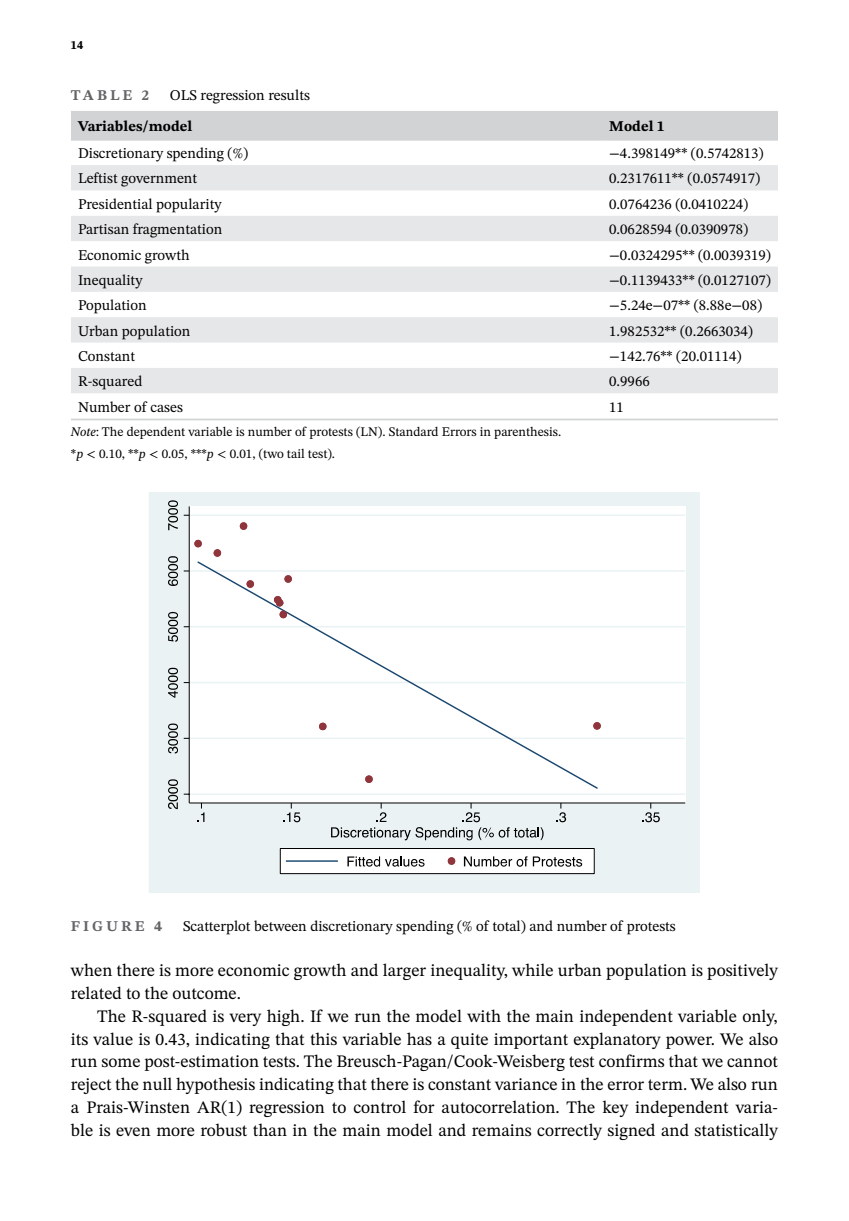
<style>
.page{position:relative;width:849px;height:1221px;background:#fff}
.page>*{position:absolute;margin:0;border:0;box-sizing:border-box;transform-origin:0 0}
.t1{font:17.5px/22.8px "STIX Two Text";color:#000}
.t2{font:14.88px "STIX Two Text";color:#000}
.t3{font:700 14.88px "STIX Two Text";color:#000}
.t4{font:700 14.88px "STIX Two Text";letter-spacing:.2em;color:#636466}
.t5{font:13.12px/21px "STIX Two Text";color:#000}
.t6{font:700 12.25px "STIX Two Text";color:#000}
.s1{font-style:italic}
</style>
<div class="page">
<div style="left:71px;top:111px;width:706px;height:28px;background:#d1d3d4"></div>
<svg style="left:71px;top:165px;width:706px;height:228px;fill:#e6e7e8"></svg>
<hr style="left:71px;top:139px;width:531px;height:2px;background:#d1d3d4">
<hr style="left:602px;top:139px;width:175px;height:2px;background:#d1d3d4">
<hr style="left:71px;top:418px;width:531px;height:2px;background:#d1d3d4">
<hr style="left:602px;top:418px;width:175px;height:2px;background:#d1d3d4">
<div style="left:149px;top:492px;width:550px;height:400px;background:#eaf2f3"></div>
<div style="left:189px;top:506px;width:496px;height:297px;background:#fff"></div>
<hr style="left:189px;top:793px;width:496px;height:1px;background:#eaf2f3">
<hr style="left:189px;top:737px;width:496px;height:2px;background:#eaf2f3">
<hr style="left:189px;top:681px;width:496px;height:2px;background:#eaf2f3">
<hr style="left:189px;top:626px;width:496px;height:1px;background:#eaf2f3">
<hr style="left:189px;top:570px;width:496px;height:1px;background:#eaf2f3">
<hr style="left:189px;top:514px;width:496px;height:2px;background:#eaf2f3">
<svg style="left:196px;top:561px;width:403px;height:228px"></svg>
<svg style="left:592px;top:720px;width:9px;height:11px"></svg>
<svg style="left:363px;top:773px;width:10px;height:11px"></svg>
<svg style="left:318px;top:722px;width:9px;height:8px"></svg>
<svg style="left:246px;top:578px;width:8px;height:10px"></svg>
<svg style="left:239px;top:522px;width:9px;height:8px"></svg>
<svg style="left:213px;top:549px;width:8px;height:8px"></svg>
<svg style="left:194px;top:539px;width:8px;height:8px"></svg>
<svg style="left:284px;top:574px;width:8px;height:9px"></svg>
<svg style="left:272px;top:595px;width:15px;height:23px"></svg>
<hr style="left:189px;top:506px;width:1px;height:297px;background:#000">
<svg style="left:168px;top:779px;width:10px;height:30px"></svg>
<svg style="left:168px;top:723px;width:10px;height:30px"></svg>
<svg style="left:168px;top:667px;width:10px;height:30px"></svg>
<svg style="left:168px;top:612px;width:10px;height:29px"></svg>
<svg style="left:168px;top:556px;width:10px;height:30px"></svg>
<svg style="left:168px;top:500px;width:10px;height:30px"></svg>
<hr style="left:189px;top:802px;width:496px;height:1px;background:#000">
<svg style="left:197px;top:803px;width:7px;height:18px"></svg>
<svg style="left:283px;top:803px;width:17px;height:19px"></svg>
<svg style="left:556px;top:803px;width:10px;height:19px"></svg>
<svg style="left:642px;top:803px;width:17px;height:19px"></svg>
<svg style="left:331px;top:803px;width:212px;height:37px"></svg>
<div style="left:280px;top:848px;width:314px;height:26px;background:#fff"></div>
<div style="left:280px;top:848px;width:314px;height:26px;border:1px solid #000"></div>
<hr style="left:286px;top:860px;width:52px;height:1px;background:#1a476f">
<svg style="left:447px;top:857px;width:8px;height:8px"></svg>
<svg style="left:347px;top:856px;width:77px;height:10px"></svg>
<svg style="left:464px;top:856px;width:118px;height:10px"></svg>
<p class="t6" style="left:71px;top:36px;width:14px">14</p>
<p class="t4" style="left:71px;top:84px;width:79px">TABLE 2</p>
<p class="t2" style="left:170px;top:84px;width:141px">OLS regression results</p>
<p class="t3" style="left:78px;top:115px;width:116px">Variables/model</p>
<p class="t3" style="left:609px;top:115px;width:57px">Model 1</p>
<p class="t2" style="left:78px;top:142px;width:171px">Discretionary spending (%)</p>
<p class="t2" style="left:609px;top:142px;width:156px">−4.398149** (0.5742813)</p>
<p class="t2" style="left:78px;top:168px;width:121px">Leftist government</p>
<p class="t2" style="left:609px;top:168px;width:152px">0.2317611** (0.0574917)</p>
<p class="t2" style="left:78px;top:193px;width:145px">Presidential popularity</p>
<p class="t2" style="left:609px;top:193px;width:140px">0.0764236 (0.0410224)</p>
<p class="t2" style="left:78px;top:218px;width:146px">Partisan fragmentation</p>
<p class="t2" style="left:609px;top:218px;width:140px">0.0628594 (0.0390978)</p>
<p class="t2" style="left:78px;top:244px;width:113px">Economic growth</p>
<p class="t2" style="left:609px;top:244px;width:163px">−0.0324295** (0.0039319)</p>
<p class="t2" style="left:78px;top:269px;width:66px">Inequality</p>
<p class="t2" style="left:609px;top:269px;width:163px">−0.1139433** (0.0127107)</p>
<p class="t2" style="left:78px;top:294px;width:70px">Population</p>
<p class="t2" style="left:609px;top:294px;width:154px">−5.24e−07** (8.88e−08)</p>
<p class="t2" style="left:78px;top:320px;width:114px">Urban population</p>
<p class="t2" style="left:609px;top:320px;width:145px">1.982532** (0.2663034)</p>
<p class="t2" style="left:78px;top:345px;width:59px">Constant</p>
<p class="t2" style="left:609px;top:345px;width:134px">−142.76** (20.01114)</p>
<p class="t2" style="left:78px;top:370px;width:66px">R-squared</p>
<p class="t2" style="left:609px;top:370px;width:42px">0.9966</p>
<p class="t2" style="left:78px;top:396px;width:106px">Number of cases</p>
<p class="t2" style="left:609px;top:396px;width:16px">11</p>
<p class="t5" style="left:71px;top:421px;width:491px"><span class="s1">Note</span>: The dependent variable is number of protests (LN). Standard Errors in parenthesis. *<span class="s1">p</span> &lt; 0.10, **<span class="s1">p</span> &lt; 0.05, ***<span class="s1">p</span> &lt; 0.01, (two tail test).</p>
<p class="t4" style="left:71px;top:915px;width:93px">FIGURE 4</p>
<p class="t2" style="left:183px;top:915px;width:494px">Scatterplot between discretionary spending (% of total) and number of protests</p>
<p class="t1" style="left:71px;top:958px;width:708px">when there is more economic growth and larger inequality, while urban population is positively related to the outcome.</p>
<p class="t1" style="left:71px;top:1004px;width:708px;text-align:justify;text-indent:26px">The R-squared is very high. If we run the model with the main independent variable only, its value is 0.43, indicating that this variable has a quite important explanatory power. We also run some post-estimation tests. The Breusch-Pagan/Cook-Weisberg test confirms that we cannot reject the null hypothesis indicating that there is constant variance in the error term. We also run a Prais-Winsten AR(1) regression to control for autocorrelation. The key independent varia&shy;ble is even more robust than in the main model and remains correctly signed and statistically</p>
</div>
